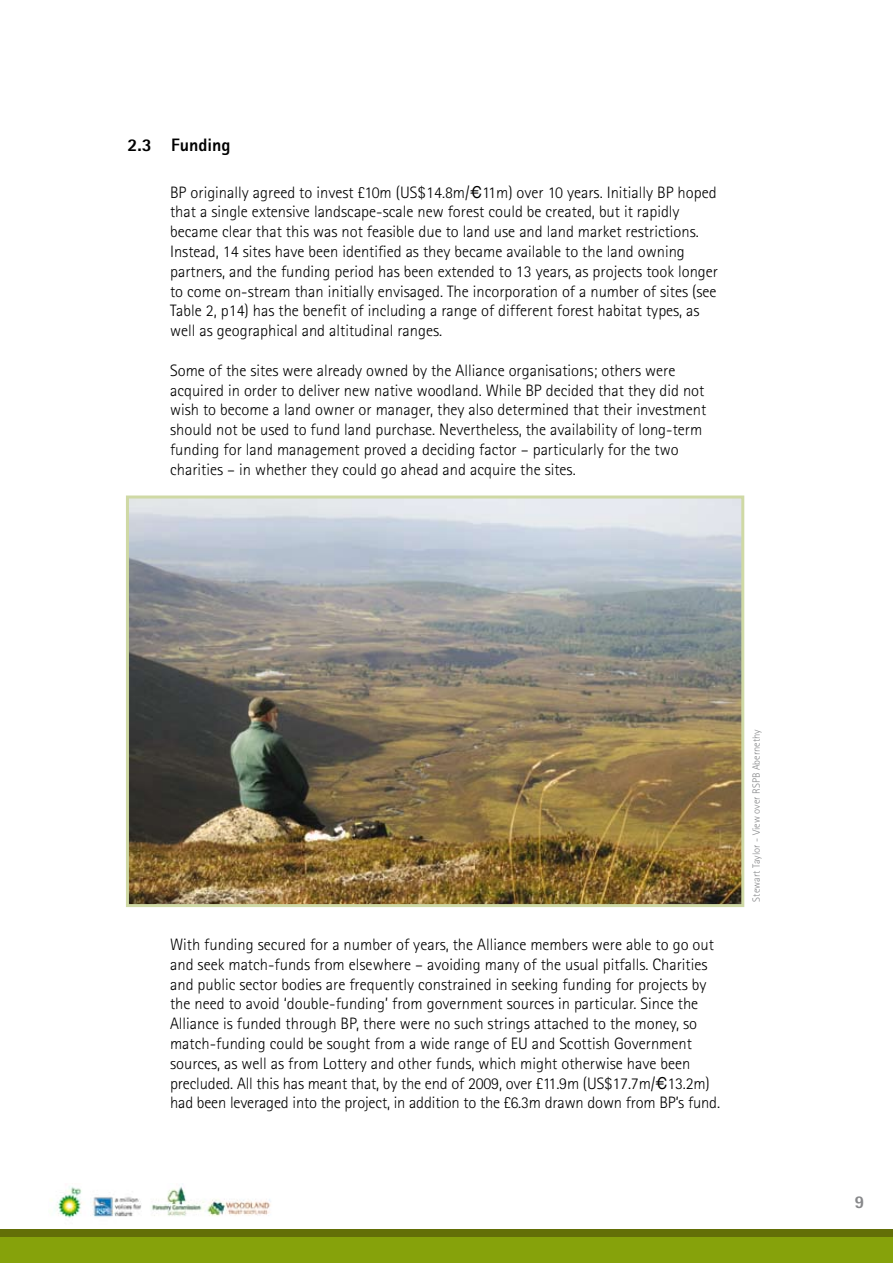
<style>
.page{position:relative;width:893px;height:1263px;background:#fff}
.page>*{position:absolute;margin:0;border:0;box-sizing:border-box;transform-origin:0 0}
.t1{font:800 18px "Rotis Sans Serif";color:#000}
.t2{font:800 18px "Rotis Sans Serif";color:#87888a}
.t3{font:300 16.5px/19.8px "Rotis Sans Serif";color:#000}
.t4{font:300 10.5px "Rotis Sans Serif";color:#87888a}
.s1{font-family:"Helvetica";font-weight:400}
</style>
<div class="page">
<div style="left:0;top:1231px;width:892px;height:32px;background:#86a20b"></div>
<div style="left:0;top:1229px;width:892px;height:7px;background:#636f07"></div>
<img style="left:50px;top:1183px;width:221px;height:35px">
<img style="left:130px;top:499px;width:610px;height:404px">
<div style="left:126px;top:495px;width:618px;height:412px;border:3px solid #cfd9a5"></div>
<p class="t1" style="left:128px;top:133px;width:104px">2.3 Funding</p>
<p class="t3" style="left:170px;top:182px;width:550px">BP originally agreed to invest £10m (US$14.8m/<span class="s1">€</span>11m) over 10 years. Initially BP hoped that a single extensive landscape-scale new forest could be created, but it rapidly became clear that this was not feasible due to land use and land market restrictions.<br>Instead, 14 sites have been identified as they became available to the land owning partners, and the funding period has been extended to 13 years, as projects took longer to come on-stream than initially envisaged. The incorporation of a number of sites (see Table 2, p14) has the benefit of including a range of different forest habitat types, as well as geographical and altitudinal ranges.</p>
<p class="t3" style="left:170px;top:360px;width:538px">Some of the sites were already owned by the Alliance organisations; others were acquired in order to deliver new native woodland. While BP decided that they did not wish to become a land owner or manager, they also determined that their investment should not be used to fund land purchase. Nevertheless, the availability of long-term funding for land management proved a deciding factor – particularly for the two charities – in whether they could go ahead and acquire the sites.</p>
<p class="t3" style="left:170px;top:934px;width:551px">With funding secured for a number of years, the Alliance members were able to go out and seek match-funds from elsewhere – avoiding many of the usual pitfalls. Charities and public sector bodies are frequently constrained in seeking funding for projects by the need to avoid ‘double-funding’ from government sources in particular. Since the Alliance is funded through BP, there were no such strings attached to the money, so match-funding could be sought from a wide range of EU and Scottish Government sources, as well as from Lottery and other funds, which might otherwise have been precluded. All this has meant that, by the end of 2009, over £11.9m (US$17.7m/<span class="s1">€</span>13.2m) had been leveraged into the project, in addition to the £6.3m drawn down from BP’s fund.</p>
<p class="t4" style="left:750px;top:902px;width:174px;rotate:-90deg">Stewart Taylor - View over RSPB Abernethy</p>
<p class="t2" style="left:855px;top:1190px;width:12px">9</p>
</div>
